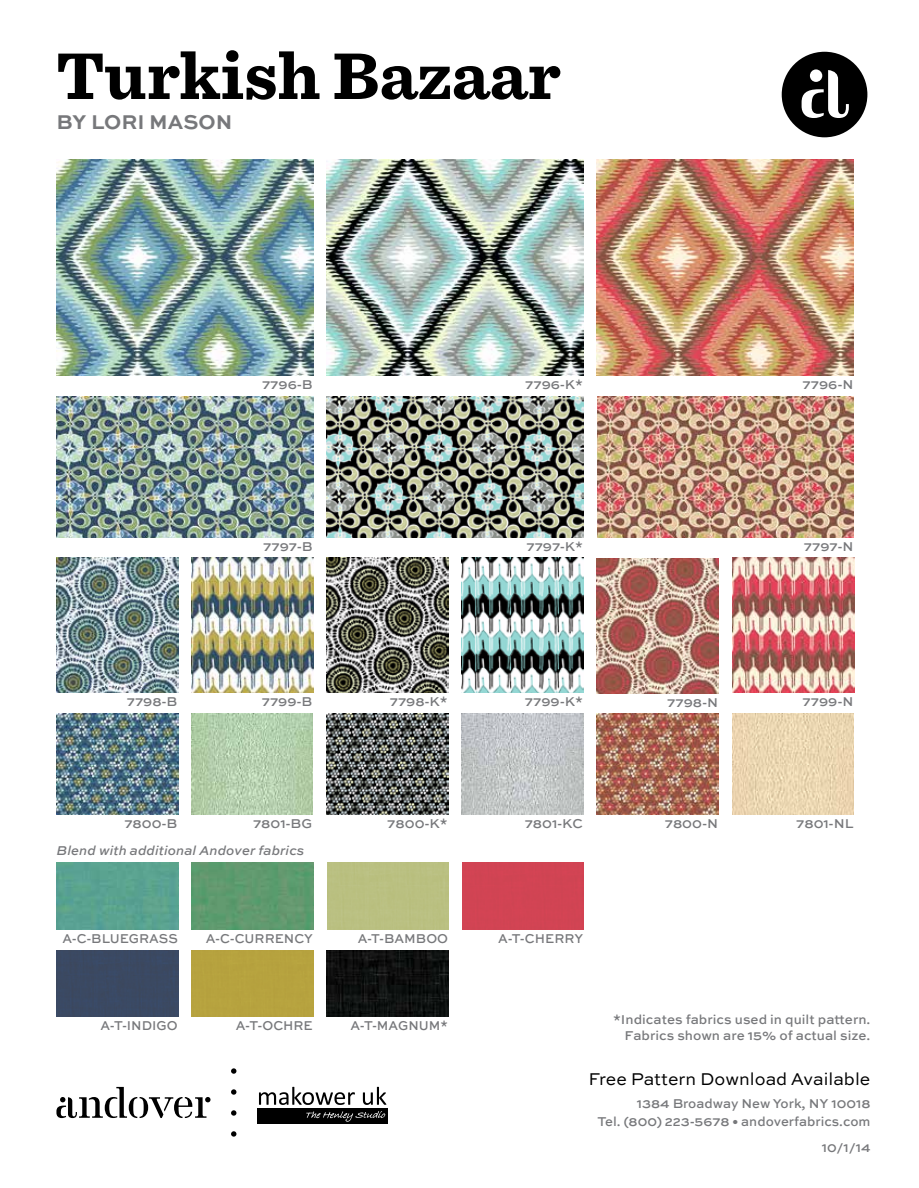
<style>
.page{position:relative;width:919px;height:1188px;background:#fff}
.page>*{position:absolute;margin:0;border:0;box-sizing:border-box;transform-origin:0 0}
.t1{font:700 69px "Sentinel";color:#000}
.t2{font:700 21px "Sweet Sans Pro";color:#77787b}
.t3{font:18px "Sweet Sans";color:#000}
.t4{font:500 13.5px/18px "Sweet Sans Pro";color:#77787b;text-align:right}
.t5{font:500 13.5px "Sweet Sans Pro";color:#77787b;scale:.95 1}
.t6{font:italic 500 13.5px "Sweet Sans";color:#77787b}
</style>
<div class="page">
<div style="left:781px;top:52px;width:85px;height:85px;background:#000;border-radius:50%"></div>
<svg style="left:801px;top:70px;width:47px;height:48px"></svg>
<div style="left:809px;top:69px;width:12px;height:13px;background:#fff;border-radius:50%"></div>
<div style="left:257px;top:1108px;width:130px;height:15px;background:#000"></div>
<svg style="left:259px;top:1087px;width:96px;height:18px"></svg>
<svg style="left:362px;top:1087px;width:24px;height:18px"></svg>
<svg style="left:306px;top:1111px;width:79px;height:11px"></svg>
<svg style="left:231px;top:1131px;width:5px;height:6px"></svg>
<svg style="left:231px;top:1110px;width:5px;height:6px"></svg>
<svg style="left:231px;top:1089px;width:5px;height:6px"></svg>
<svg style="left:231px;top:1068px;width:5px;height:6px"></svg>
<svg style="left:56px;top:1087px;width:154px;height:31px"></svg>
<img style="left:326px;top:160px;width:257px;height:216px">
<img style="left:56px;top:160px;width:257px;height:216px">
<img style="left:596px;top:160px;width:257px;height:216px">
<img style="left:56px;top:713px;width:122px;height:102px">
<img style="left:326px;top:713px;width:122px;height:102px">
<img style="left:596px;top:713px;width:122px;height:102px">
<img style="left:191px;top:713px;width:122px;height:102px">
<img style="left:461px;top:713px;width:122px;height:102px">
<img style="left:732px;top:713px;width:121px;height:102px">
<img style="left:56px;top:558px;width:122px;height:135px">
<img style="left:326px;top:558px;width:122px;height:135px">
<img style="left:596px;top:558px;width:122px;height:135px">
<div style="left:56px;top:862px;width:122px;height:67px;background:#5aa290"></div>
<img style="left:461px;top:558px;width:122px;height:135px">
<img style="left:191px;top:558px;width:122px;height:135px">
<img style="left:732px;top:558px;width:121px;height:135px">
<img style="left:56px;top:396px;width:257px;height:142px">
<img style="left:326px;top:396px;width:257px;height:142px">
<img style="left:597px;top:396px;width:256px;height:142px">
<img style="left:192px;top:862px;width:121px;height:67px">
<div style="left:56px;top:950px;width:122px;height:67px;background:#3b4962"></div>
<div style="left:192px;top:950px;width:121px;height:67px;background:#b7a23f"></div>
<img style="left:326px;top:950px;width:122px;height:67px">
<div style="left:462px;top:862px;width:121px;height:67px;background:#d14453"></div>
<h1 class="t1" style="left:56px;top:22px;width:505px">Turkish Bazaar</h1>
<h2 class="t2" style="left:56px;top:106px;width:177px">BY LORI MASON</h2>
<p class="t4" style="left:262px;top:375px;width:52px">7796-B</p>
<p class="t4" style="left:525px;top:375px;width:59px">7796-K*</p>
<p class="t4" style="left:802px;top:375px;width:52px">7796-N</p>
<p class="t4" style="left:263px;top:537px;width:51px">7797-B</p>
<p class="t4" style="left:526px;top:537px;width:58px">7797-K*</p>
<p class="t4" style="left:803px;top:537px;width:51px">7797-N</p>
<p class="t4" style="left:127px;top:692px;width:52px">7798-B</p>
<p class="t4" style="left:261px;top:692px;width:52px">7799-B</p>
<p class="t4" style="left:389px;top:692px;width:59px">7798-K*</p>
<p class="t4" style="left:524px;top:692px;width:59px">7799-K*</p>
<p class="t4" style="left:667px;top:692px;width:52px">7798-N</p>
<p class="t4" style="left:802px;top:692px;width:52px">7799-N</p>
<p class="t4" style="left:124px;top:814px;width:55px">7800-B</p>
<p class="t4" style="left:253px;top:814px;width:61px">7801-BG</p>
<p class="t4" style="left:387px;top:814px;width:62px">7800-K*</p>
<p class="t4" style="left:524px;top:814px;width:60px">7801-KC</p>
<p class="t4" style="left:664px;top:814px;width:55px">7800-N</p>
<p class="t4" style="left:795px;top:814px;width:59px">7801-NL</p>
<p class="t6" style="left:56px;top:843px;width:249px">Blend with additional Andover fabrics</p>
<p class="t5" style="left:62px;top:928px;width:123px">A-C-BLUEGRASS</p>
<p class="t5" style="left:205px;top:928px;width:114px">A-C-CURRENCY</p>
<p class="t5" style="left:357px;top:928px;width:97px">A-T-BAMBOO</p>
<p class="t5" style="left:498px;top:928px;width:91px">A-T-CHERRY</p>
<p class="t5" style="left:100px;top:1016px;width:83px">A-T-INDIGO</p>
<p class="t5" style="left:236px;top:1016px;width:82px">A-T-OCHRE</p>
<p class="t5" style="left:350px;top:1016px;width:104px">A-T-MAGNUM*</p>
<p class="t4" style="left:612px;top:1010px;width:259px;line-height:16.5px">*Indicates fabrics used in quilt pattern.<br>Fabrics shown are 15% of actual size.</p>
<h3 class="t3" style="left:588px;top:1069px;width:283px">Free Pattern Download Available</h3>
<p class="t4" style="left:597px;top:1094px;width:274px">1384 Broadway New York, NY 10018<br>Tel. (800) 223-5678 • andoverfabrics.com</p>
<p class="t4" style="left:821px;top:1138px;width:50px">10/1/14</p>
</div>
